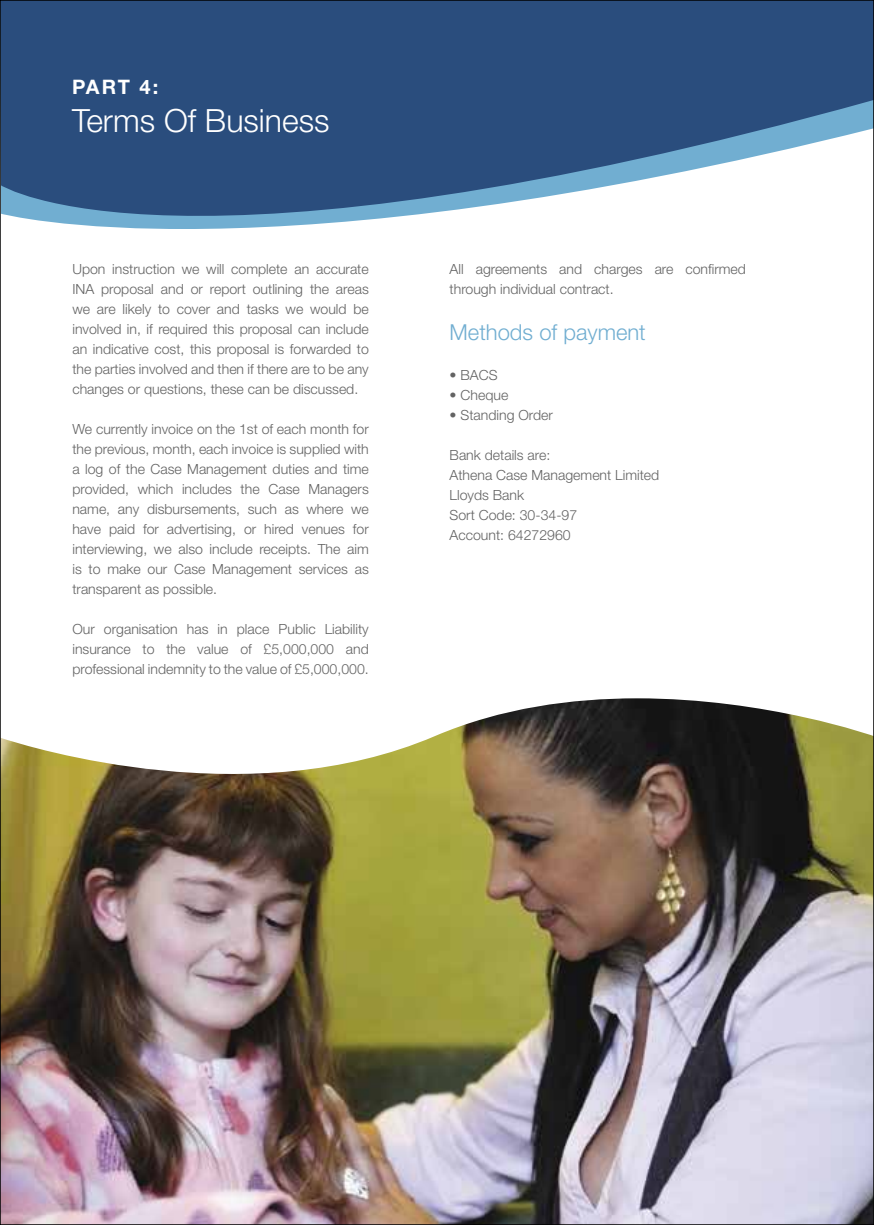
<style>
.page{position:relative;width:874px;height:1225px;background:#fff}
.page>*{position:absolute;margin:0;border:0;box-sizing:border-box;transform-origin:0 0}
.t1{font:300 32px "Helvetica Neue";color:#fff}
.t2{font:300 22px "Helvetica Neue";color:#71aed1}
.t3{font:700 20px "Helvetica Neue";color:#fff}
.t4{font:300 14px/20px "Helvetica Neue";color:#636363;text-align:justify}
</style>
<div class="page">
<svg style="left:2px;top:2px;width:869px;height:227px;background:#4b6c94"></svg>
<img style="left:2px;top:698px;width:869px;height:525px">
<h3 class="t3" style="left:72px;top:74px;width:88px">PART 4:</h3>
<h1 class="t1" style="left:72px;top:101px;width:259px">Terms Of Business</h1>
<p class="t4" style="left:72px;top:258px;width:298px">Upon instruction we will complete an accurate INA proposal and or report outlining the areas we are likely to cover and tasks we would be involved in, if required this proposal can include an indicative cost, this proposal is forwarded to the parties involved and then if there are to be any changes or questions, these can be discussed.</p>
<p class="t4" style="left:72px;top:418px;width:298px">We currently invoice on the 1st of each month for the previous, month, each invoice is supplied with a log of the Case Management duties and time provided, which includes the Case Managers name, any disbursements, such as where we have paid for advertising, or hired venues for interviewing, we also include receipts. The aim is to make our Case Management services as transparent as possible.</p>
<p class="t4" style="left:72px;top:618px;width:298px">Our organisation has in place Public Liability insurance to the value of £5,000,000 and professional indemnity to the value of £5,000,000.</p>
<p class="t4" style="left:449px;top:258px;width:298px">All agreements and charges are confirmed through individual contract.</p>
<h2 class="t2" style="left:449px;top:319px;width:197px">Methods of payment</h2>
<p class="t4" style="left:449px;top:365px;width:49px">• BACS</p>
<p class="t4" style="left:449px;top:385px;width:60px">• Cheque</p>
<p class="t4" style="left:449px;top:405px;width:105px">• Standing Order</p>
<p class="t4" style="left:449px;top:445px;width:211px;text-align:left">Bank details are:<br>Athena Case Management Limited<br>Lloyds Bank<br>Sort Code: 30-34-97<br>Account: 64272960</p>
</div>
